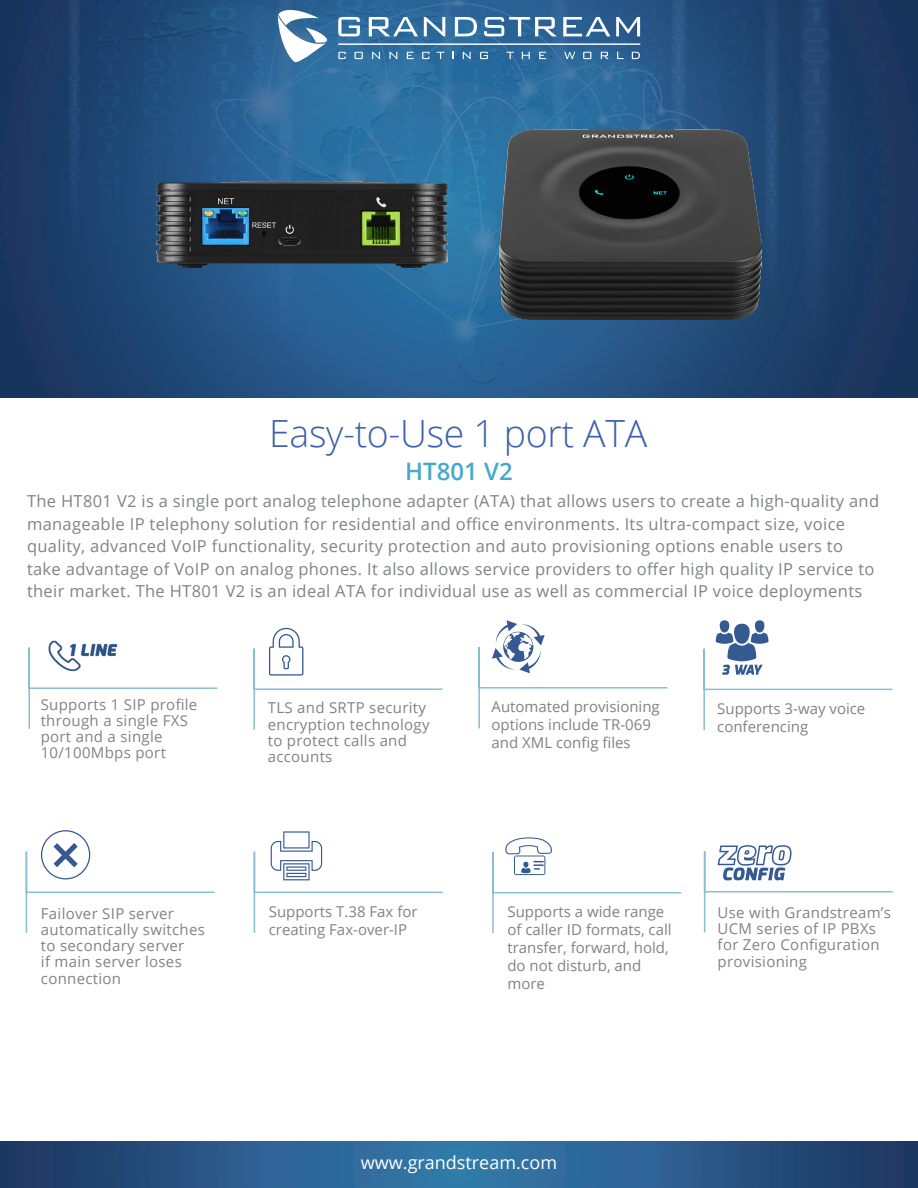
<style>
.page{position:relative;width:918px;height:1188px;background:#fff}
.page>*{position:absolute;margin:0;border:0;box-sizing:border-box;transform-origin:0 0}
.t1{font:300 37.5px "Open Sans";letter-spacing:-.01em;color:#3e60ac}
.t2{font:600 24px "Open Sans";color:#46a8ca}
.t3{font:18px "Open Sans";color:#fff}
.t4{font:16.5px/22.5px "Open Sans";letter-spacing:.02em;color:#808285}
.t5{font:15px/16.2px "Open Sans";letter-spacing:.02em;color:#808285}
.t6{font:15px/18px "Open Sans";color:#808285}
</style>
<div class="page">
<img style="left:0;top:0;width:918px;height:397px">
<svg style="left:278px;top:10px;width:49px;height:52px"></svg>
<svg style="left:338px;top:17px;width:22px;height:19px"></svg>
<svg style="left:369px;top:17px;width:49px;height:19px"></svg>
<svg style="left:424px;top:17px;width:21px;height:19px"></svg>
<svg style="left:455px;top:17px;width:22px;height:19px"></svg>
<svg style="left:484px;top:17px;width:73px;height:19px"></svg>
<svg style="left:563px;top:17px;width:47px;height:19px"></svg>
<svg style="left:616px;top:17px;width:24px;height:19px"></svg>
<svg style="left:338px;top:52px;width:8px;height:7px"></svg>
<svg style="left:355px;top:52px;width:8px;height:7px"></svg>
<svg style="left:372px;top:52px;width:8px;height:7px"></svg>
<svg style="left:389px;top:52px;width:8px;height:7px"></svg>
<svg style="left:407px;top:52px;width:7px;height:7px"></svg>
<svg style="left:422px;top:52px;width:8px;height:7px"></svg>
<svg style="left:437px;top:52px;width:7px;height:7px"></svg>
<svg style="left:463px;top:52px;width:8px;height:7px"></svg>
<svg style="left:480px;top:52px;width:8px;height:7px"></svg>
<svg style="left:506px;top:52px;width:8px;height:7px"></svg>
<svg style="left:522px;top:52px;width:8px;height:7px"></svg>
<svg style="left:539px;top:52px;width:7px;height:7px"></svg>
<svg style="left:632px;top:52px;width:8px;height:7px"></svg>
<svg style="left:583px;top:52px;width:8px;height:7px"></svg>
<svg style="left:601px;top:52px;width:8px;height:7px"></svg>
<svg style="left:617px;top:52px;width:7px;height:7px"></svg>
<svg style="left:564px;top:52px;width:11px;height:7px"></svg>
<hr style="left:338px;top:44px;width:302px;height:1px;background:#fff">
<svg style="left:0;top:1142px;width:918px;height:46px"></svg>
<svg style="left:478px;top:620px;width:190px;height:109px"></svg>
<svg style="left:492px;top:837px;width:190px;height:97px"></svg>
<svg style="left:719px;top:620px;width:11px;height:13px"></svg>
<div style="left:755px;top:620px;width:10px;height:13px;background:#355a92;border-radius:50%"></div>
<svg style="left:703px;top:624px;width:190px;height:106px"></svg>
<svg style="left:703px;top:845px;width:190px;height:88px"></svg>
<svg style="left:253px;top:831px;width:190px;height:102px"></svg>
<svg style="left:253px;top:628px;width:190px;height:102px"></svg>
<svg style="left:25px;top:830px;width:190px;height:103px"></svg>
<svg style="left:28px;top:647px;width:190px;height:82px"></svg>
<img style="left:42px;top:640px;width:83px;height:34px">
<img style="left:156px;top:181px;width:291px;height:87px">
<img style="left:499px;top:129px;width:263px;height:191px">
<p class="t1" style="left:269px;top:407px;width:379px">Easy-to-Use 1 port ATA</p>
<p class="t4" style="left:27px;top:489px;width:854px">The HT801 V2 is a single port analog telephone adapter (ATA) that allows users to create a high-quality and manageable IP telephony solution for residential and office environments. Its ultra-compact size, voice quality, advanced VoIP functionality, security protection and auto provisioning options enable users to take advantage of VoIP on analog phones. It also allows service providers to offer high quality IP service to their market. The HT801 V2 is an ideal ATA for individual use as well as commercial IP voice deployments</p>
<p class="t2" style="left:405px;top:455px;width:109px">HT801 V2</p>
<p class="t5" style="left:41px;top:696px;width:158px">Supports 1 SIP profile through a single FXS port and a single<br>10/100Mbps port</p>
<p class="t5" style="left:41px;top:905px;width:165px">Failover SIP server automatically switches to secondary server<br>if main server loses connection</p>
<p class="t5" style="left:268px;top:700px;width:163px">TLS and SRTP security encryption technology to protect calls and accounts</p>
<p class="t6" style="left:269px;top:902px;width:150px">Supports T.38 Fax for creating Fax-over-IP</p>
<p class="t6" style="left:492px;top:697px;width:170px">Automated provisioning options include TR-069 and XML config files</p>
<p class="t6" style="left:717px;top:699px;width:150px">Supports 3-way voice conferencing</p>
<p class="t6" style="left:507px;top:902px;width:166px">Supports a wide range of caller ID formats, call transfer, forward, hold, do not disturb, and more</p>
<p class="t5" style="left:718px;top:904px;width:175px">Use with Grandstream’s<br>UCM series of IP PBXs for Zero Configuration provisioning</p>
<p class="t3" style="left:361px;top:1151px;width:198px">www.grandstream.com</p>
</div>
